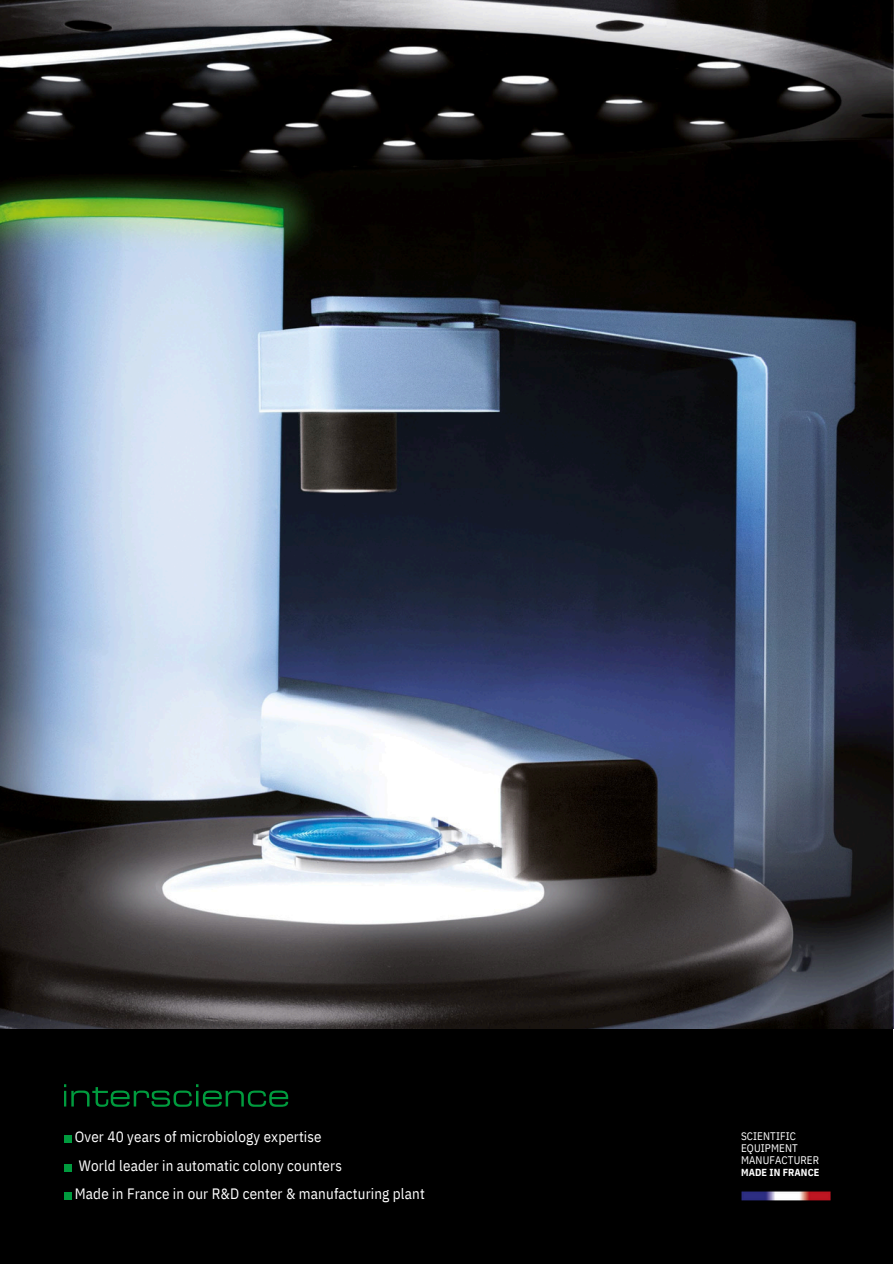
<style>
.page{position:relative;width:894px;height:1264px;background:#fff}
.page>*{position:absolute;margin:0;border:0;box-sizing:border-box;transform-origin:0 0}
.t1{font:15px "IBM Plex Sans Cond";letter-spacing:.01em;color:#fff}
.t2{font:10.95px/12.3px "IBM Plex Sans Cond";letter-spacing:.01em;color:#fff}
.t3{font:700 10.2px "IBM Plex Sans Cond";letter-spacing:.01em;color:#fff}
</style>
<div class="page">
<div style="left:0;top:1023px;width:892px;height:240px;background:#000"></div>
<img style="left:0;top:0;width:893px;height:1028px">
<svg style="left:64px;top:1084px;width:224px;height:22px"></svg>
<div style="left:64px;top:1134px;width:7px;height:8px;background:#009b3e"></div>
<div style="left:64px;top:1163px;width:7px;height:8px;background:#009b3e"></div>
<div style="left:64px;top:1192px;width:7px;height:7px;background:#009b3e"></div>
<img style="left:741px;top:1191px;width:88px;height:9px">
<p class="t1" style="left:75px;top:1126px;width:248px">Over 40 years of microbiology expertise</p>
<h1 class="t1" style="left:79px;top:1155px;width:264px">World leader in automatic colony counters</h1>
<h1 class="t1" style="left:75px;top:1183px;width:351px">Made in France in our R&amp;D center &amp; manufacturing plant</h1>
<h1 class="t2" style="left:740px;top:1129px;width:79px">SCIENTIFIC<br>EQUIPMENT<br>MANUFACTURER</h1>
<p class="t3" style="left:740px;top:1164px;width:80px">MADE IN FRANCE</p>
</div>
